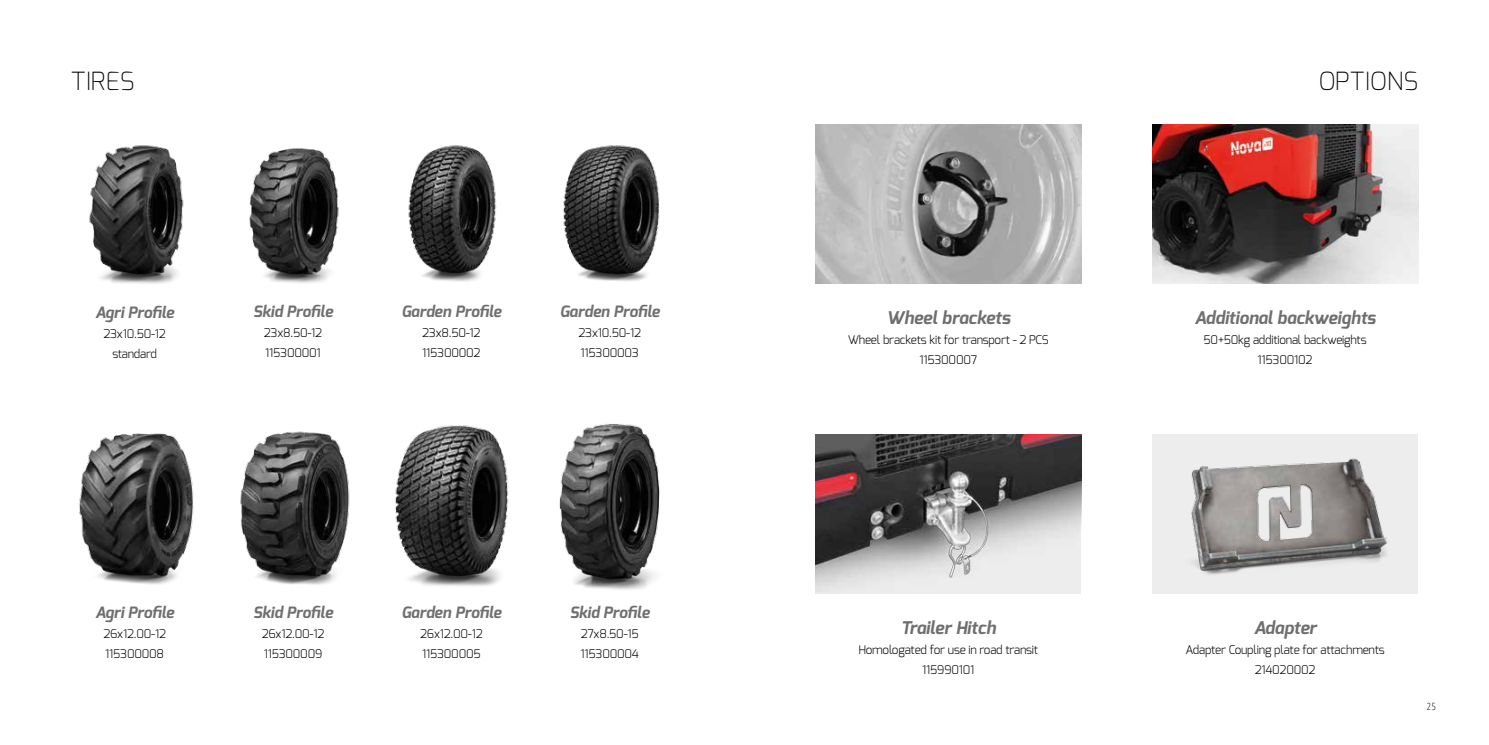
<style>
.page{position:relative;width:1489px;height:745px;background:#fff}
.page>*{position:absolute;margin:0;border:0;box-sizing:border-box;transform-origin:0 0}
.t1{font:200 25px "Exo";color:#000}
.t2{font:italic 700 17.5px "Exo";color:#706f6f}
.t3{font:italic 700 15.62px "Exo";color:#706f6f}
.t4{font:300 11.88px/20px "Exo";letter-spacing:-.02em;color:#000}
.t5{font:300 condensed 10px "Open Sans";color:#000}
</style>
<div class="page">
<img style="left:89px;top:145px;width:95px;height:139px">
<img style="left:240px;top:431px;width:110px;height:154px">
<img style="left:249px;top:148px;width:90px;height:135px">
<img style="left:559px;top:424px;width:101px;height:166px">
<img style="left:79px;top:433px;width:115px;height:152px">
<img style="left:395px;top:425px;width:114px;height:161px">
<img style="left:408px;top:145px;width:89px;height:137px">
<img style="left:563px;top:145px;width:97px;height:136px">
<img style="left:815px;top:124px;width:266px;height:159px">
<img style="left:815px;top:434px;width:266px;height:159px">
<img style="left:1152px;top:124px;width:265px;height:159px">
<div style="left:1152px;top:434px;width:265px;height:159px;background:#ededed"></div>
<img style="left:1191px;top:458px;width:197px;height:117px">
<h1 class="t1" style="left:71px;top:64px;width:65px">TIRES</h1>
<h1 class="t1" style="left:1318px;top:64px;width:101px">OPTIONS</h1>
<h3 class="t3" style="left:95px;top:302px;width:80px">Agri Profile</h3>
<p class="t4" style="left:103px;top:323px;width:64px;text-align:center">23x10.50-12 standard</p>
<h3 class="t3" style="left:253px;top:301px;width:81px">Skid Profile</h3>
<p class="t4" style="left:264px;top:323px;width:60px">23x8.50-12<br>115300001</p>
<h3 class="t3" style="left:401px;top:301px;width:102px">Garden Profile</h3>
<p class="t4" style="left:422px;top:323px;width:60px">23x8.50-12<br>115300002</p>
<h3 class="t3" style="left:559px;top:301px;width:102px">Garden Profile</h3>
<p class="t4" style="left:578px;top:323px;width:64px">23x10.50-12<br>115300003</p>
<h2 class="t2" style="left:886px;top:306px;width:125px">Wheel brackets</h2>
<p class="t4" style="left:847px;top:329px;width:202px;text-align:center">Wheel brackets kit for transport - 2 PCS<br>115300007</p>
<h2 class="t2" style="left:1194px;top:306px;width:183px">Additional backweights</h2>
<p class="t4" style="left:1203px;top:329px;width:165px;text-align:center">50+50kg additional backweights<br>115300102</p>
<h3 class="t3" style="left:95px;top:602px;width:80px">Agri Profile</h3>
<p class="t4" style="left:103px;top:623px;width:64px">26x12.00-12<br>115300008</p>
<h3 class="t3" style="left:253px;top:602px;width:81px">Skid Profile</h3>
<p class="t4" style="left:262px;top:623px;width:64px">26x12.00-12<br>115300009</p>
<h3 class="t3" style="left:401px;top:602px;width:102px">Garden Profile</h3>
<p class="t4" style="left:420px;top:623px;width:64px">26x12.00-12<br>115300005</p>
<h3 class="t3" style="left:570px;top:602px;width:81px">Skid Profile</h3>
<p class="t4" style="left:580px;top:623px;width:60px">27x8.50-15<br>115300004</p>
<h2 class="t2" style="left:900px;top:616px;width:96px">Trailer Hitch</h2>
<p class="t4" style="left:858px;top:639px;width:181px;text-align:center">Homologated for use in road transit<br>115990101</p>
<h2 class="t2" style="left:1253px;top:616px;width:64px">Adapter</h2>
<p class="t4" style="left:1185px;top:639px;width:201px;text-align:center">Adapter Coupling plate for attachments<br>214020002</p>
<p class="t5" style="left:1426px;top:698px;width:10px">25</p>
</div>
